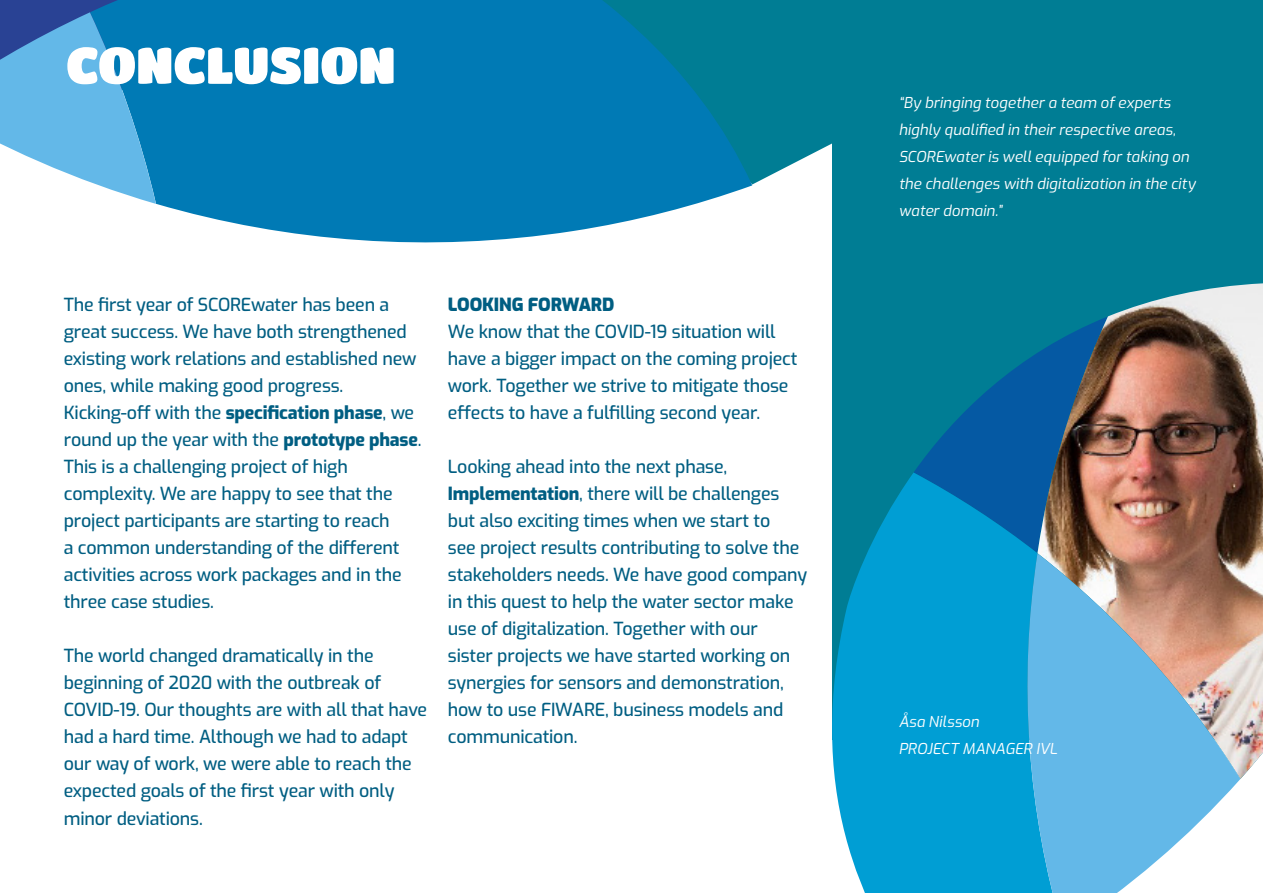
<style>
.page{position:relative;width:1263px;height:893px;background:#fff}
.page>*{position:absolute;margin:0;border:0;box-sizing:border-box;transform-origin:0 0}
.t1{font:51px "Titan One";letter-spacing:-.005em;color:#fff}
.t2{font:500 18px/27px "Exo";letter-spacing:-.01em;color:#005e82}
.t3{font:900 18px "Exo";letter-spacing:-.01em;color:#005e82}
.t4{font:italic 15px/27px "Exo";letter-spacing:.005em;color:#fff}
.s1{font-weight:800}
</style>
<div class="page">
<div style="left:832px;top:0;width:431px;height:740px;background:#007d94"></div>
<svg style="left:914px;top:353px;width:123px;height:119px;fill:#0559a3"></svg>
<img style="left:1037px;top:283px;width:226px;height:496px">
<svg style="left:832px;top:472px;width:231px;height:421px;background:#0898ca"></svg>
<svg style="left:1018px;top:553px;width:222px;height:340px;background:#80b3ce"></svg>
<svg style="left:752px;top:0;width:80px;height:184px;background:#1b8b9f"></svg>
<svg style="left:157px;top:0;width:595px;height:243px;background:#1384b7"></svg>
<svg style="left:0;top:0;width:238px;height:204px;background:#3e99cc"></svg>
<h1 class="t1" style="left:66px;top:34px;width:331px">CONCLUSION</h1>
<p class="t2" style="left:64px;top:290px;width:359px">The first year of SCOREwater has been a great success. We have both strengthened existing work relations and established new ones, while making good progress.<br>Kicking-off with the <span class="s1">specification phase</span>, we round up the year with the <span class="s1">prototype phase</span>.<br>This is a challenging project of high complexity. We are happy to see that the project participants are starting to reach<br>a common understanding of the different activities across work packages and in the three case studies.</p>
<p class="t2" style="left:64px;top:641px;width:365px">The world changed dramatically in the beginning of 2020 with the outbreak of COVID-19. Our thoughts are with all that have had a hard time. Although we had to adapt our way of work, we were able to reach the expected goals of the first year with only minor deviations.</p>
<p class="t3" style="left:448px;top:291px;width:168px">LOOKING FORWARD</p>
<p class="t2" style="left:448px;top:317px;width:351px">We know that the COVID-19 situation will have a bigger impact on the coming project work. Together we strive to mitigate those effects to have a fulfilling second year.</p>
<p class="t2" style="left:448px;top:452px;width:361px">Looking ahead into the next phase, <span class="s1">Implementation</span>, there will be challenges but also exciting times when we start to<br>see project results contributing to solve the stakeholders needs. We have good company in this quest to help the water sector make use of digitalization. Together with our sister projects we have started working on synergies for sensors and demonstration, how to use FIWARE, business models and communication.</p>
<p class="t4" style="left:899px;top:89px;width:298px">“By bringing together a team of experts highly qualified in their respective areas, SCOREwater is well equipped for taking on the challenges with digitalization in the city water domain.”</p>
<p class="t4" style="left:899px;top:708px;width:160px">Åsa Nilsson<br>PROJECT MANAGER IVL</p>
</div>
